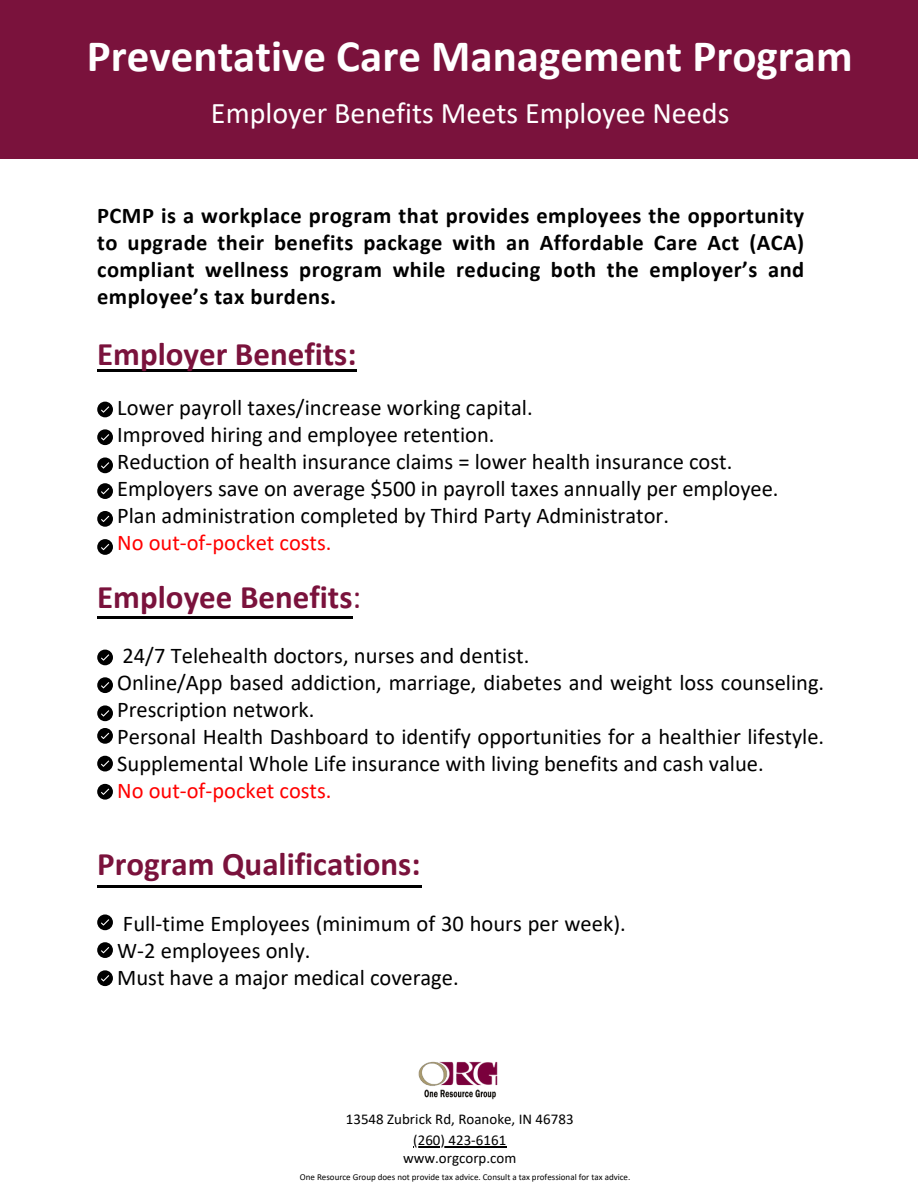
<style>
.page{position:relative;width:918px;height:1188px;background:#fff}
.page>*{position:absolute;margin:0;border:0;box-sizing:border-box;transform-origin:0 0}
.t1{font:700 45px "Calibri";color:#fff}
.t2{font:700 33px "Calibri";color:#7a123c}
.t3{font:30px "Calibri";color:#fff}
.t4{font:22.5px/27px "Calibri";color:#000}
.t5{font:700 22.5px/27px "Calibri";letter-spacing:.02em;color:#000;text-align:justify}
.t6{font:15px/18px "Calibri";color:#000;text-align:center}
.t7{font:9px "Calibri";color:#000}
.s1{color:#f00}
.s2{font-weight:400}
</style>
<div class="page">
<img style="left:418px;top:1061px;width:80px;height:39px">
<hr style="left:97px;top:369px;width:260px;height:2px;background:#000">
<hr style="left:97px;top:617px;width:256px;height:1px;background:#000">
<hr style="left:97px;top:886px;width:324px;height:1px;background:#000">
<svg style="left:97px;top:970px;width:16px;height:16px"></svg>
<svg style="left:97px;top:942px;width:16px;height:16px"></svg>
<svg style="left:97px;top:914px;width:16px;height:16px"></svg>
<svg style="left:97px;top:784px;width:16px;height:16px"></svg>
<svg style="left:97px;top:756px;width:16px;height:15px"></svg>
<svg style="left:97px;top:728px;width:16px;height:16px"></svg>
<svg style="left:97px;top:705px;width:16px;height:16px"></svg>
<svg style="left:97px;top:677px;width:16px;height:16px"></svg>
<svg style="left:97px;top:650px;width:16px;height:15px"></svg>
<svg style="left:97px;top:539px;width:16px;height:16px"></svg>
<svg style="left:97px;top:511px;width:16px;height:16px"></svg>
<svg style="left:97px;top:483px;width:16px;height:16px"></svg>
<svg style="left:97px;top:457px;width:16px;height:16px"></svg>
<svg style="left:97px;top:429px;width:16px;height:16px"></svg>
<svg style="left:97px;top:402px;width:16px;height:15px"></svg>
<div style="left:0;top:0;width:918px;height:159px;background:#7a123c"></div>
<hr style="left:413px;top:1146px;width:93px;height:1px;background:#000">
<p class="t1" style="left:87px;top:37px;width:767px">Preventative Care Management Program</p>
<p class="t3" style="left:211px;top:100px;width:520px">Employer Benefits Meets Employee Needs</p>
<p class="t5" style="left:97px;top:204px;width:709px">PCMP is a workplace program that provides employees the opportunity to upgrade their benefits package with an Affordable Care Act (ACA) compliant wellness program while reducing both the employer’s and employee’s tax burdens.</p>
<p class="t2" style="left:97px;top:340px;width:261px">Employer Benefits:</p>
<h2 class="t4" style="left:117px;top:395px;width:663px">Lower payroll taxes/increase working capital.<br>Improved hiring and employee retention.<br>Reduction of health insurance claims = lower health insurance cost.<br>Employers save on average $500 in payroll taxes annually per employee.<br>Plan administration completed by Third Party Administrator.<br><span class="s1">No out-of-pocket costs.</span></h2>
<p class="t2" style="left:97px;top:583px;width:266px">Employee Benefits<span class="s2">:</span></p>
<p class="t4" style="left:117px;top:644px;width:709px">24/7 Telehealth doctors, nurses and dentist.<br>Online/App based addiction, marriage, diabetes and weight loss counseling.<br>Prescription network.<br>Personal Health Dashboard to identify opportunities for a healthier lifestyle.<br>Supplemental Whole Life insurance with living benefits and cash value.<br><span class="s1">No out-of-pocket costs.</span></p>
<p class="t2" style="left:97px;top:850px;width:325px">Program Qualifications:</p>
<h4 class="t4" style="left:117px;top:912px;width:510px">Full-time Employees (minimum of 30 hours per week).<br>W-2 employees only.<br>Must have a major medical coverage.</h4>
<h1 class="t6" style="left:346px;top:1111px;width:229px">13548 Zubrick Rd, Roanoke, IN 46783</h1>
<h3 class="t6" style="left:403px;top:1132px;width:115px">(260) 423-6161 www.orgcorp.com</h3>
<h5 class="t7" style="left:300px;top:1173px;width:332px">One Resource Group does not provide tax advice. Consult a tax professional for tax advice.</h5>
</div>
